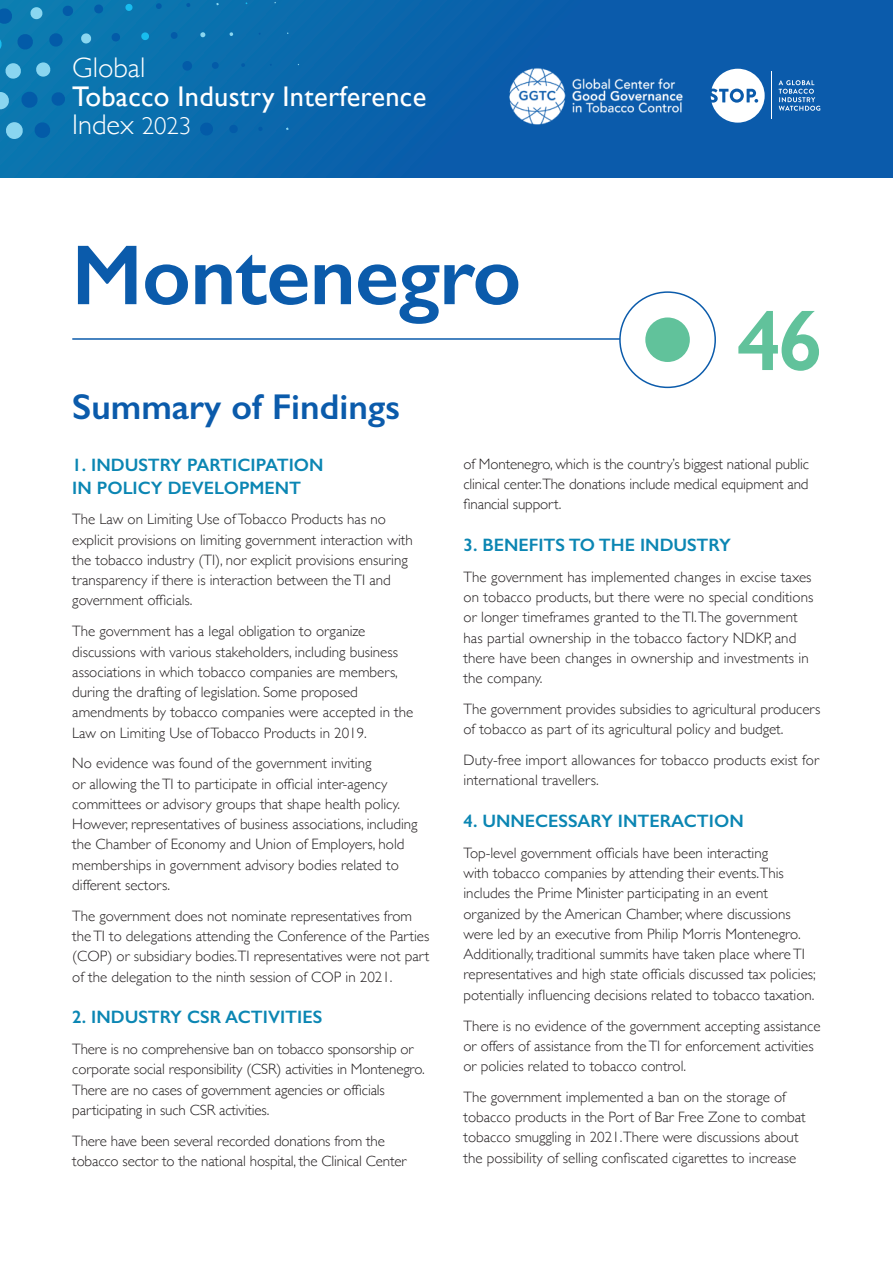
<style>
.page{position:relative;width:893px;height:1263px;background:#fff}
.page>*{position:absolute;margin:0;border:0;box-sizing:border-box;transform-origin:0 0}
.t1{font:600 85.5px "Gill Sans";letter-spacing:-.01em;color:#0b5bab}
.t2{font:600 85.5px "Gill Sans";color:#61c29b}
.t3{font:600 36px "Gill Sans";color:#0b5bab}
.t4{font:28.5px/28.5px "Gill Sans";letter-spacing:.01em;color:#fff}
.t5{font:300 28.5px "Gill Sans";color:#fff}
.t6{font:600 18px/22.5px "Gill Sans";color:#0b86b3}
.Body_Copy{font:300 15px/20.2px "Gill Sans";color:#231f20}
.s1{font-weight:300}
.s2{font-weight:300;font-size:24.75px}
</style>
<div class="page">
<div style="left:0;top:0;width:893px;height:177px;background:linear-gradient(to right,#0a74ae,#0b54aa)"></div>
<svg style="left:0;top:92px;width:10px;height:17px"></svg>
<svg style="left:5px;top:122px;width:19px;height:17px"></svg>
<svg style="left:15px;top:152px;width:19px;height:1px"></svg>
<svg style="left:0;top:35px;width:3px;height:18px"></svg>
<svg style="left:4px;top:63px;width:18px;height:16px"></svg>
<svg style="left:20px;top:91px;width:19px;height:18px"></svg>
<svg style="left:34px;top:121px;width:17px;height:18px"></svg>
<svg style="left:43px;top:153px;width:18px;height:1px"></svg>
<svg style="left:0;top:7px;width:13px;height:18px"></svg>
<svg style="left:16px;top:33px;width:18px;height:18px"></svg>
<svg style="left:35px;top:62px;width:16px;height:15px"></svg>
<svg style="left:51px;top:91px;width:15px;height:16px"></svg>
<svg style="left:62px;top:123px;width:16px;height:14px"></svg>
<svg style="left:30px;top:7px;width:13px;height:12px"></svg>
<svg style="left:48px;top:32px;width:16px;height:15px"></svg>
<svg style="left:65px;top:61px;width:15px;height:15px"></svg>
<svg style="left:80px;top:92px;width:13px;height:13px"></svg>
<svg style="left:91px;top:123px;width:14px;height:13px"></svg>
<svg style="left:62px;top:5px;width:12px;height:12px"></svg>
<svg style="left:80px;top:33px;width:12px;height:10px"></svg>
<svg style="left:96px;top:62px;width:12px;height:11px"></svg>
<svg style="left:109px;top:93px;width:12px;height:10px"></svg>
<svg style="left:119px;top:124px;width:12px;height:11px"></svg>
<svg style="left:94px;top:4px;width:10px;height:10px"></svg>
<svg style="left:111px;top:32px;width:10px;height:10px"></svg>
<svg style="left:125px;top:62px;width:11px;height:10px"></svg>
<svg style="left:137px;top:92px;width:11px;height:11px"></svg>
<svg style="left:147px;top:124px;width:11px;height:10px"></svg>
<svg style="left:125px;top:3px;width:8px;height:8px"></svg>
<svg style="left:141px;top:32px;width:9px;height:9px"></svg>
<svg style="left:153px;top:61px;width:12px;height:11px"></svg>
<svg style="left:163px;top:91px;width:15px;height:13px"></svg>
<svg style="left:173px;top:123px;width:13px;height:12px"></svg>
<svg style="left:156px;top:3px;width:6px;height:6px"></svg>
<svg style="left:170px;top:32px;width:8px;height:7px"></svg>
<svg style="left:182px;top:60px;width:11px;height:11px"></svg>
<svg style="left:191px;top:90px;width:14px;height:14px"></svg>
<svg style="left:199px;top:122px;width:15px;height:14px"></svg>
<svg style="left:186px;top:3px;width:5px;height:4px"></svg>
<svg style="left:200px;top:32px;width:6px;height:5px"></svg>
<svg style="left:211px;top:62px;width:8px;height:7px"></svg>
<svg style="left:221px;top:93px;width:9px;height:8px"></svg>
<svg style="left:229px;top:124px;width:9px;height:10px"></svg>
<svg style="left:229px;top:32px;width:4px;height:4px"></svg>
<svg style="left:241px;top:63px;width:4px;height:4px"></svg>
<svg style="left:251px;top:94px;width:4px;height:5px"></svg>
<svg style="left:258px;top:126px;width:5px;height:5px"></svg>
<svg style="left:711px;top:69px;width:54px;height:54px"></svg>
<div style="left:733px;top:92px;width:8px;height:8px;background:#fff;border-radius:50%"></div>
<hr style="left:772px;top:71px;width:1px;height:48px;background:#fff">
<svg style="left:778px;top:80px;width:42px;height:31px"></svg>
<img style="left:497px;top:57px;width:193px;height:77px">
<hr style="left:72px;top:338px;width:571px;height:2px;background:#0b5bab">
<div style="left:620px;top:292px;width:95px;height:95px;background:#fff;border-radius:50%"></div>
<div style="left:619px;top:291px;width:97px;height:97px;border:2px solid #0b5bab;border-radius:50%"></div>
<div style="left:645px;top:317px;width:45px;height:45px;background:#61c29b;border-radius:50%"></div>
<h3 class="t5" style="left:72px;top:45px;width:75px">Global</h3>
<h3 class="t4" style="left:72px;top:81px;width:356px">Tobacco Industry Interference<br><span class="s1">Index</span> <span class="s2">2023</span></h3>
<h1 class="t1" style="left:71px;top:224px;width:451px">Montenegro</h1>
<h1 class="t2" style="left:737px;top:289px;width:88px">46</h1>
<h2 class="t3" style="left:72px;top:385px;width:329px">Summary of Findings</h2>
<h3 class="t6" style="left:72px;top:453px;width:253px">1. INDUSTRY PARTICIPATION<br>IN POLICY DEVELOPMENT</h3>
<p class="Body_Copy" style="left:72px;top:509px;width:342px">The Law on Limiting Use of Tobacco Products has no explicit provisions on limiting government interaction with the tobacco industry (TI), nor explicit provisions ensuring transparency if there is interaction between the TI and government officials.</p>
<p class="Body_Copy" style="left:72px;top:620px;width:343px">The government has a legal obligation to organize discussions with various stakeholders, including business associations in which tobacco companies are members, during the drafting of legislation. Some proposed amendments by tobacco companies were accepted in the Law on Limiting Use of Tobacco Products in 2019.</p>
<p class="Body_Copy" style="left:72px;top:753px;width:347px">No evidence was found of the government inviting<br>or allowing the TI to participate in official inter-agency committees or advisory groups that shape health policy.<br>However, representatives of business associations, including the Chamber of Economy and Union of Employers, hold memberships in government advisory bodies related to different sectors.</p>
<p class="Body_Copy" style="left:72px;top:905px;width:359px">The government does not nominate representatives from the TI to delegations attending the Conference of the Parties (COP) or subsidiary bodies.TI representatives were not part of the delegation to the ninth session of COP in 2021.</p>
<h3 class="t6" style="left:72px;top:1006px;width:251px">2. INDUSTRY CSR ACTIVITIES</h3>
<p class="Body_Copy" style="left:72px;top:1038px;width:354px">There is no comprehensive ban on tobacco sponsorship or corporate social responsibility (CSR) activities in Montenegro.<br>There are no cases of government agencies or officials participating in such CSR activities.</p>
<p class="Body_Copy" style="left:72px;top:1130px;width:336px">There have been several recorded donations from the tobacco sector to the national hospital, the Clinical Center</p>
<p class="Body_Copy" style="left:463px;top:453px;width:347px;text-align:justify">of Montenegro, which is the country’s biggest national public clinical center.The donations include medical equipment and financial support.</p>
<h3 class="t6" style="left:463px;top:533px;width:269px">3. BENEFITS TO THE INDUSTRY</h3>
<p class="Body_Copy" style="left:463px;top:566px;width:352px">The government has implemented changes in excise taxes on tobacco products, but there were no special conditions or longer timeframes granted to the TI. The government has partial ownership in the tobacco factory NDKP, and there have been changes in ownership and investments in the company.</p>
<p class="Body_Copy" style="left:463px;top:698px;width:358px">The government provides subsidies to agricultural producers of tobacco as part of its agricultural policy and budget.</p>
<p class="Body_Copy" style="left:463px;top:749px;width:357px">Duty-free import allowances for tobacco products exist for international travellers.</p>
<h3 class="t6" style="left:463px;top:809px;width:282px">4. UNNECESSARY INTERACTION</h3>
<p class="Body_Copy" style="left:463px;top:842px;width:354px">Top-level government officials have been interacting<br>with tobacco companies by attending their events.This includes the Prime Minister participating in an event organized by the American Chamber, where discussions were led by an executive from Philip Morris Montenegro.<br>Additionally, traditional summits have taken place where TI representatives and high state officials discussed tax policies; potentially influencing decisions related to tobacco taxation.</p>
<p class="Body_Copy" style="left:463px;top:1015px;width:359px">There is no evidence of the government accepting assistance or offers of assistance from the TI for enforcement activities or policies related to tobacco control.</p>
<p class="Body_Copy" style="left:463px;top:1086px;width:344px">The government implemented a ban on the storage of tobacco products in the Port of Bar Free Zone to combat tobacco smuggling in 2021.There were discussions about the possibility of selling confiscated cigarettes to increase</p>
</div>
